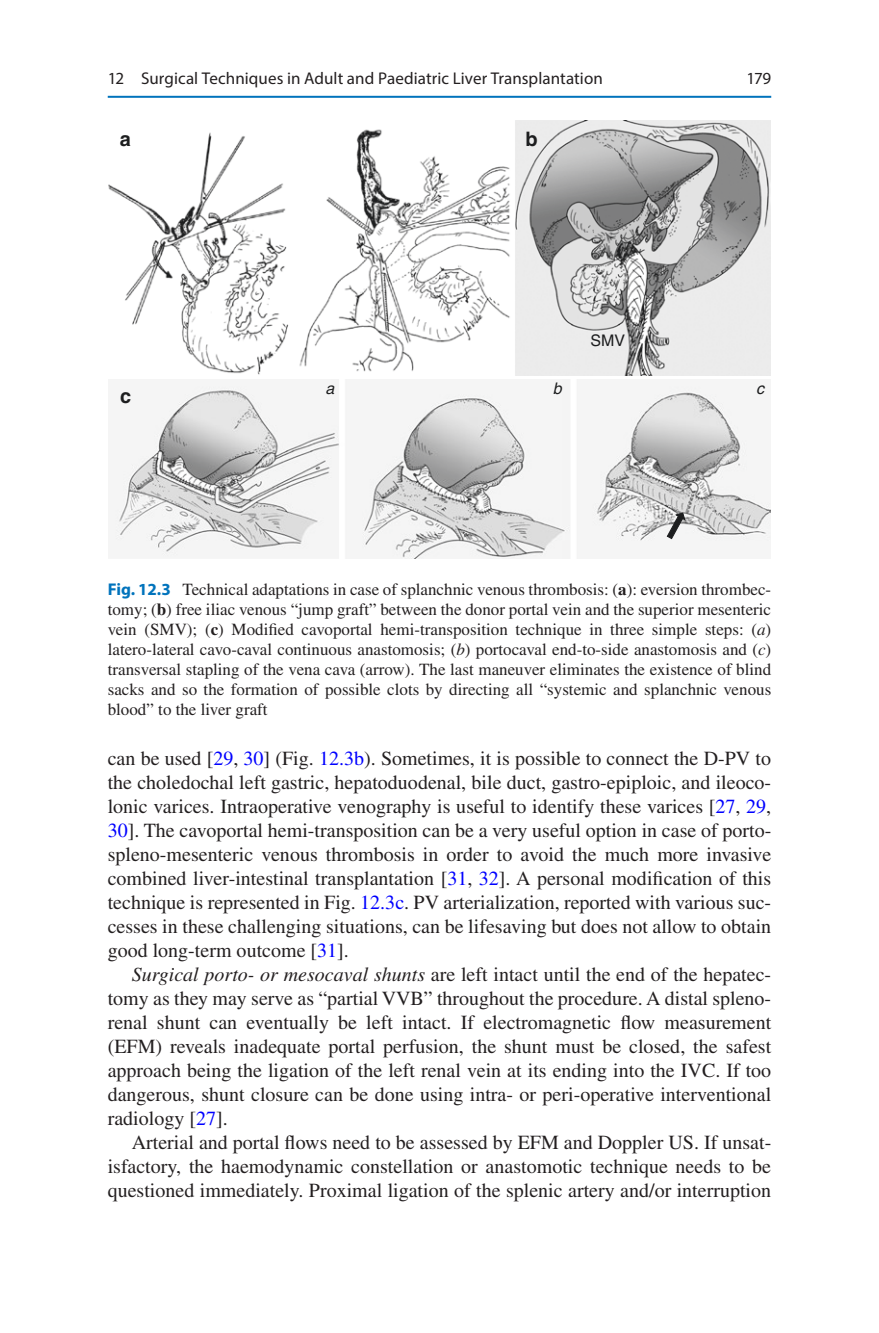
<style>
.page{position:relative;width:879px;height:1333px;background:#fff}
.page>*{position:absolute;margin:0;border:0;box-sizing:border-box;transform-origin:0 0}
.t1{font:20px/24px "Times LT Std";color:#231f20;text-align:justify}
.t2{font:20px "Helvetica Bold 3";color:#1d1e1f}
.t3{font:17px/20px "Times LT Std";color:#231f20;text-align:justify}
.t4{font:17px "Myriad Pro";letter-spacing:.005em;color:#231f20}
.t5{font:16px "Helvetica 3";color:#1d1e1f}
.t6{font:italic 16px "Helvetica";color:#1d1e1f}
.s1{font-family:"Myriad Pro";font-weight:700;color:#0073bc}
.s2{font-weight:700}
.s3{font-style:italic}
.s4{color:#00f}
</style>
<div class="page">
<img style="left:109px;top:121px;width:661px;height:255px">
<img style="left:115px;top:380px;width:655px;height:178px">
<svg style="left:666px;top:512px;width:20px;height:27px"></svg>
<hr style="left:108px;top:96px;width:663px;height:2px;background:#0073bc">
<p class="t4" style="left:108px;top:68px;width:497px">12 Surgical Techniques in Adult and Paediatric Liver Transplantation</p>
<p class="t2" style="left:120px;top:127px;width:13px">a</p>
<p class="t2" style="left:525px;top:127px;width:14px">b</p>
<p class="t5" style="left:590px;top:331px;width:36px">SMV</p>
<p class="t4" style="left:746px;top:68px;width:26px">179</p>
<p class="t2" style="left:120px;top:383px;width:13px">c</p>
<p class="t6" style="left:325px;top:379px;width:10px">a</p>
<p class="t6" style="left:553px;top:379px;width:10px">b</p>
<p class="t6" style="left:756px;top:379px;width:9px">c</p>
<p class="t3" style="left:108px;top:579px;width:665px"><span class="s1">Fig. 12.3</span> Technical adaptations in case of splanchnic venous thrombosis: (<span class="s2">a</span>): eversion thrombec&shy;tomy; (<span class="s2">b</span>) free iliac venous “jump graft” between the donor portal vein and the superior mesenteric vein (SMV); (<span class="s2">c</span>) Modified cavoportal hemi-transposition technique in three simple steps: (<span class="s3">a</span>) latero-lateral cavo-caval continuous anastomosis; (<span class="s3">b</span>) portocaval end-to-side anastomosis and (<span class="s3">c</span>) transversal stapling of the vena cava (arrow). The last maneuver eliminates the existence of blind sacks and so the formation of possible clots by directing all “systemic and splanchnic venous blood” to the liver graft</p>
<p class="t1" style="left:108px;top:746px;width:665px">can be used [<span class="s4">29</span>, <span class="s4">30</span>] (Fig. <span class="s4">12.3b</span>). Sometimes, it is possible to connect the D-PV to the choledochal left gastric, hepatoduodenal, bile duct, gastro-epiploic, and ileoco&shy;lonic varices. Intraoperative venography is useful to identify these varices [<span class="s4">27</span>, <span class="s4">29</span>, <span class="s4">30</span>]. The cavoportal hemi-transposition can be a very useful option in case of porto&shy;spleno-mesenteric venous thrombosis in order to avoid the much more invasive combined liver-intestinal transplantation [<span class="s4">31</span>, <span class="s4">32</span>]. A personal modification of this technique is represented in Fig. <span class="s4">12.3c</span>. PV arterialization, reported with various suc&shy;cesses in these challenging situations, can be lifesaving but does not allow to obtain good long-term outcome [<span class="s4">31</span>].</p>
<p class="t1" style="left:108px;top:962px;width:665px;text-indent:24px"><span class="s3">Surgical porto- or mesocaval shunts</span> are left intact until the end of the hepatec&shy;tomy as they may serve as “partial VVB” throughout the procedure. A distal spleno&shy;renal shunt can eventually be left intact. If electromagnetic flow measurement (EFM) reveals inadequate portal perfusion, the shunt must be closed, the safest approach being the ligation of the left renal vein at its ending into the IVC. If too dangerous, shunt closure can be done using intra- or peri-operative interventional radiology [<span class="s4">27</span>].</p>
<p class="t1" style="left:108px;top:1130px;width:665px;text-indent:24px">Arterial and portal flows need to be assessed by EFM and Doppler US. If unsat&shy;isfactory, the haemodynamic constellation or anastomotic technique needs to be questioned immediately. Proximal ligation of the splenic artery and/or interruption</p>
</div>
